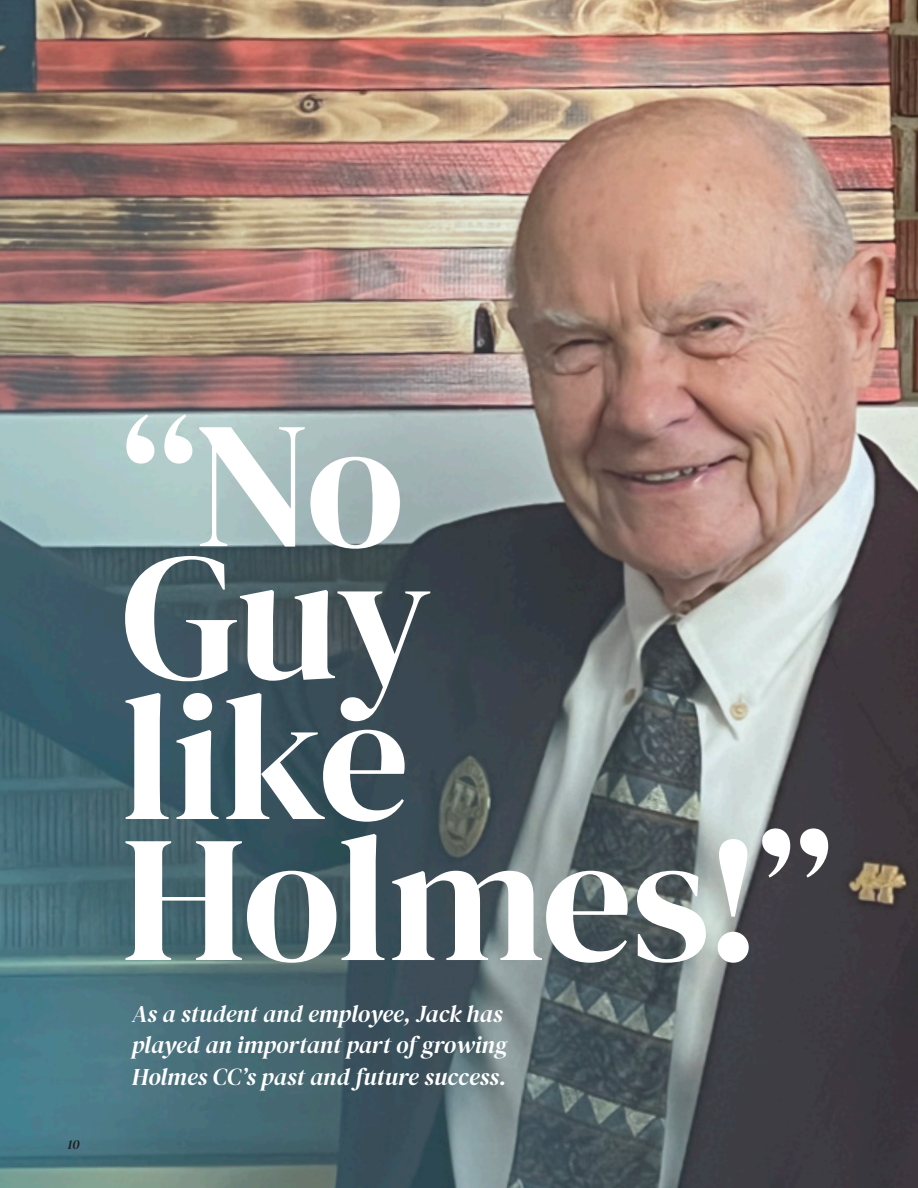
<style>
.page{position:relative;width:918px;height:1188px;background:#fff}
.page>*{position:absolute;margin:0;border:0;box-sizing:border-box;transform-origin:0 0}
.Headline{font:180px/141px "DM Serif Display";letter-spacing:-.015em;color:#fff}
.Larger_Caption{font:italic 24px/31.5px "DM Serif Display";letter-spacing:-.005em;color:#fff}
.t1{font:italic 13.5px "DM Serif Display";color:#231f20}
</style>
<div class="page">
<img style="left:0;top:0;width:918px;height:1188px">
<p class="t1" style="left:68px;top:1137px;width:14px">10</p>
<p class="Headline" style="left:122px;top:417px;width:284px">“No</p>
<p class="Headline" style="left:122px;top:549px;width:313px">Guy</p>
<p class="Headline" style="left:122px;top:690px;width:713px">like<br>Holmes!”</p>
<p class="Larger_Caption" style="left:132px;top:998px;width:377px">As a student and employee, Jack has played an important part of growing<br>Holmes CC’s past and future success.</p>
</div>
